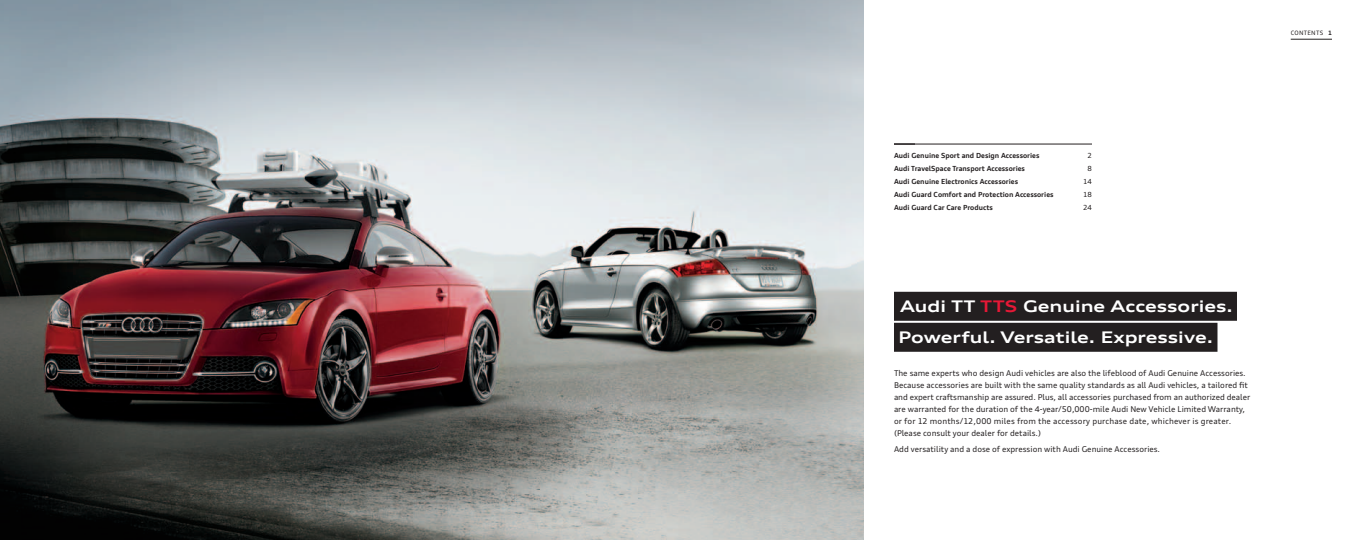
<style>
.page{position:relative;width:1368px;height:540px;background:#fff}
.page>*{position:absolute;margin:0;border:0;box-sizing:border-box;transform-origin:0 0}
.t1{font:700 expanded 16px/31px "Audi Type";color:#fff}
.t2{font:8px/12px "Audi Type";color:#231f20}
.t3{font:700 7px "Audi Type";color:#231f20}
.t4{font:7px "Audi Type";color:#231f20}
.t5{font:6px "Audi Type";letter-spacing:.05em;color:#231f20}
.s1{font-weight:700}
.s2{color:#e51836}
</style>
<div class="page">
<hr style="left:1291px;top:39px;width:41px;height:1px;background:#231f20">
<hr style="left:894px;top:144px;width:198px;height:1px;background:#231f20">
<hr style="left:894px;top:143px;width:21px;height:2px;background:#231f20">
<div style="left:894px;top:292px;width:343px;height:29px;background:#231f20"></div>
<div style="left:894px;top:323px;width:324px;height:29px;background:#231f20"></div>
<img style="left:0;top:0;width:864px;height:540px">
<p class="t5" style="left:1291px;top:29px;width:43px">CO NTENTS <span class="s1">1</span></p>
<p class="t3" style="left:894px;top:151px;width:147px">Audi Genuine Sport and Design Accessories</p>
<p class="t4" style="left:1088px;top:151px;width:6px">2</p>
<p class="t3" style="left:894px;top:164px;width:133px">Audi TravelSpace Transport Accessories</p>
<p class="t4" style="left:1088px;top:164px;width:6px">8</p>
<p class="t3" style="left:894px;top:177px;width:126px">Audi Genuine Electronics Accessories</p>
<p class="t4" style="left:1083px;top:177px;width:10px">14</p>
<p class="t3" style="left:894px;top:190px;width:161px">Audi Guard Comfort and Protection Accessories</p>
<p class="t4" style="left:1083px;top:190px;width:10px">18</p>
<p class="t3" style="left:894px;top:203px;width:100px">Audi Guard Car Care Products</p>
<p class="t4" style="left:1083px;top:203px;width:10px">24</p>
<h1 class="t1" style="left:899px;top:290px;width:336px">Audi TT <span class="s2">TTS</span> Genuine Accessories.<br>Powerful. Versatile. Expressive.</h1>
<p class="t2" style="left:894px;top:367px;width:358px">The same experts who design Audi vehicles are also the lifeblood of Audi Genuine Accessories.<br>Because accessories are built with the same quality standards as all Audi vehicles, a tailored fit and expert craftsmanship are assured. Plus, all accessories purchased from an authorized dealer are warranted for the duration of the 4-year/50,000-mile Audi New Vehicle Limited Warranty, or for 12 months/12,000 miles from the accessory purchase date, whichever is greater. (Please consult your dealer for details.)</p>
<p class="t2" style="left:894px;top:443px;width:268px">Add versatility and a dose of expression with Audi Genuine Accessories.</p>
</div>
